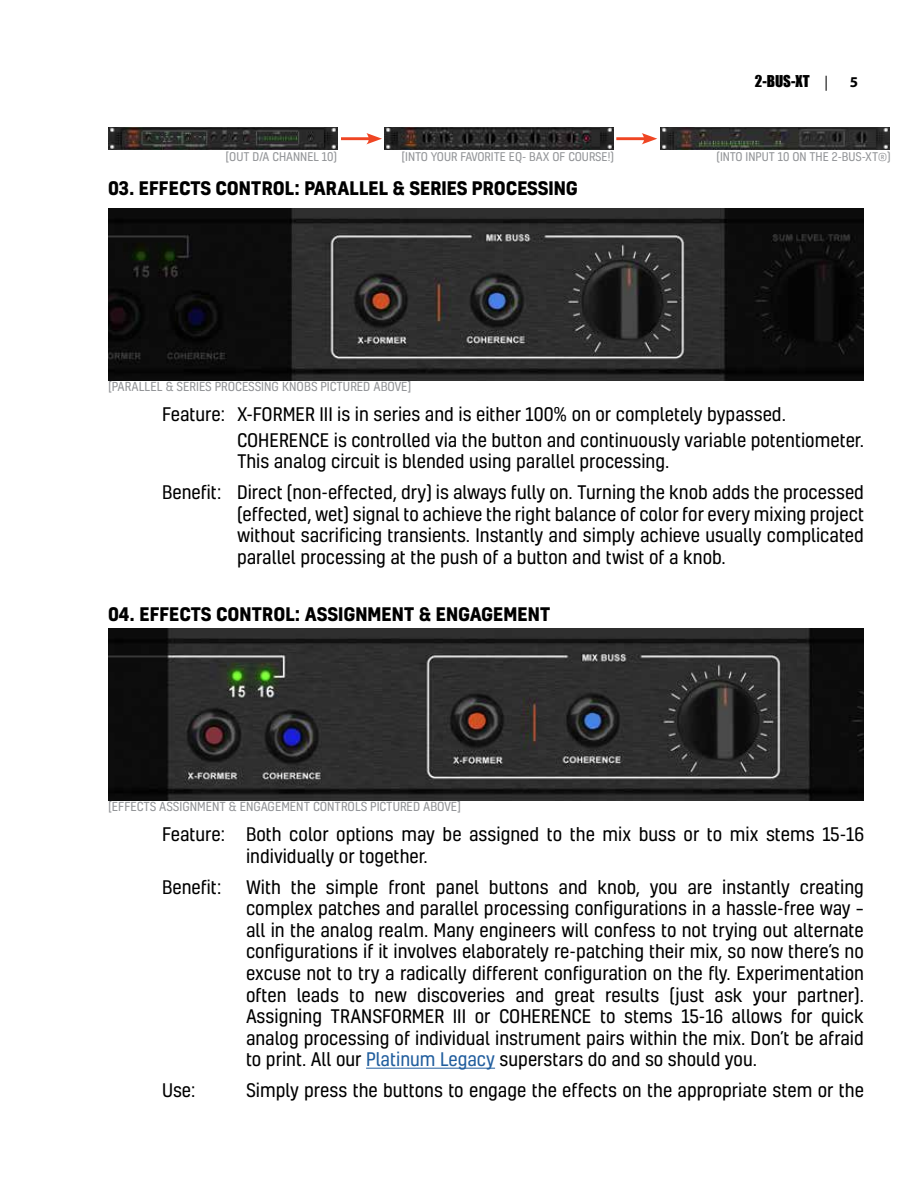
<style>
.page{position:relative;width:918px;height:1188px;background:#fff}
.page>*{position:absolute;margin:0;border:0;box-sizing:border-box;transform-origin:0 0}
.t1{font:18px/21.6px "Kelson";color:#000}
.t2{font:700 18px "Kelson";color:#000}
.t3{font:15px "Impact";color:#000}
.t4{font:700 15px "Myriad Pro";color:#000}
.t5{font:12px "Kelson";color:#939598}
.t6{font:11.55px "Kelson";color:#939598}
.s1{font-family:"Myriad Pro"}
.s2{color:#215e9e}
</style>
<div class="page">
<hr style="left:366px;top:1068px;width:129px;height:1px;background:#215e9e">
<img style="left:108px;top:128px;width:229px;height:21px">
<img style="left:385px;top:128px;width:229px;height:21px">
<img style="left:661px;top:128px;width:229px;height:21px">
<hr style="left:341px;top:137px;width:31px;height:3px;background:#ef4523">
<svg style="left:366px;top:133px;width:16px;height:11px"></svg>
<hr style="left:616px;top:137px;width:31px;height:3px;background:#ef4523">
<svg style="left:642px;top:133px;width:15px;height:11px"></svg>
<img style="left:108px;top:209px;width:756px;height:171px">
<img style="left:108px;top:629px;width:756px;height:171px">
<p class="t3" style="left:755px;top:69px;width:75px">2-BUS-XT <span class="s1">|</span></p>
<p class="t4" style="left:850px;top:72px;width:10px">5</p>
<p class="t6" style="left:225px;top:149px;width:113px">[OUT D/A CHANNEL 10)</p>
<p class="t6" style="left:402px;top:149px;width:214px">[INTO YOUR FAVORITE EQ- BAX OF COURSE!)</p>
<p class="t6" style="left:717px;top:149px;width:176px">(INTO INPUT 10 ON THE 2-BUS-XT®)</p>
<p class="t2" style="left:108px;top:176px;width:471px">03. EFFECTS CONTROL: PARALLEL &amp; SERIES PROCESSING</p>
<p class="t5" style="left:108px;top:378px;width:305px">[PARALLEL &amp; SERIES PROCESSING KNOBS PICTURED ABOVE]</p>
<p class="t1" style="left:237px;top:401px;width:629px;line-height:25.5px;text-indent:-75px">Feature: X-FORMER III is in series and is either 100% on or completely bypassed.<br>COHERENCE is controlled via the button and continuously variable potentiometer.</p>
<p class="t1" style="left:162px;top:446px;width:704px;line-height:30.6px;text-indent:75px">This analog circuit is blended using parallel processing.<br>Benefit: Direct (non-effected, dry) is always fully on. Turning the knob adds the processed</p>
<p class="t1" style="left:237px;top:503px;width:629px;text-align:justify">(effected, wet) signal to achieve the right balance of color for every mixing project without sacrificing transients. Instantly and simply achieve usually complicated parallel processing at the push of a button and twist of a knob.</p>
<p class="t2" style="left:108px;top:602px;width:444px">04. EFFECTS CONTROL: ASSIGNMENT &amp; ENGAGEMENT</p>
<p class="t5" style="left:108px;top:798px;width:355px">[EFFECTS ASSIGNMENT &amp; ENGAGEMENT CONTROLS PICTURED ABOVE]</p>
<p class="t1" style="left:246px;top:823px;width:619px;text-indent:-84px">Feature: Both color options may be assigned to the mix buss or to mix stems 15-16 individually or together.</p>
<p class="t1" style="left:162px;top:876px;width:61px">Benefit:</p>
<p class="t1" style="left:246px;top:876px;width:620px;text-align:justify">With the simple front panel buttons and knob, you are instantly creating complex patches and parallel processing configurations in a hassle-free way – all in the analog realm. Many engineers will confess to not trying out alternate configurations if it involves elaborately re-patching their mix, so now there’s no excuse not to try a radically different configuration on the fly. Experimentation often leads to new discoveries and great results (just ask your partner).<br>Assigning TRANSFORMER III or COHERENCE to stems 15-16 allows for quick analog processing of individual instrument pairs within the mix. Don’t be afraid to print. All our <span class="s2">Platinum Legacy</span> superstars do and so should you.</p>
<p class="t1" style="left:162px;top:1079px;width:35px">Use:</p>
<p class="t1" style="left:246px;top:1079px;width:620px">Simply press the buttons to engage the effects on the appropriate stem or the</p>
</div>
